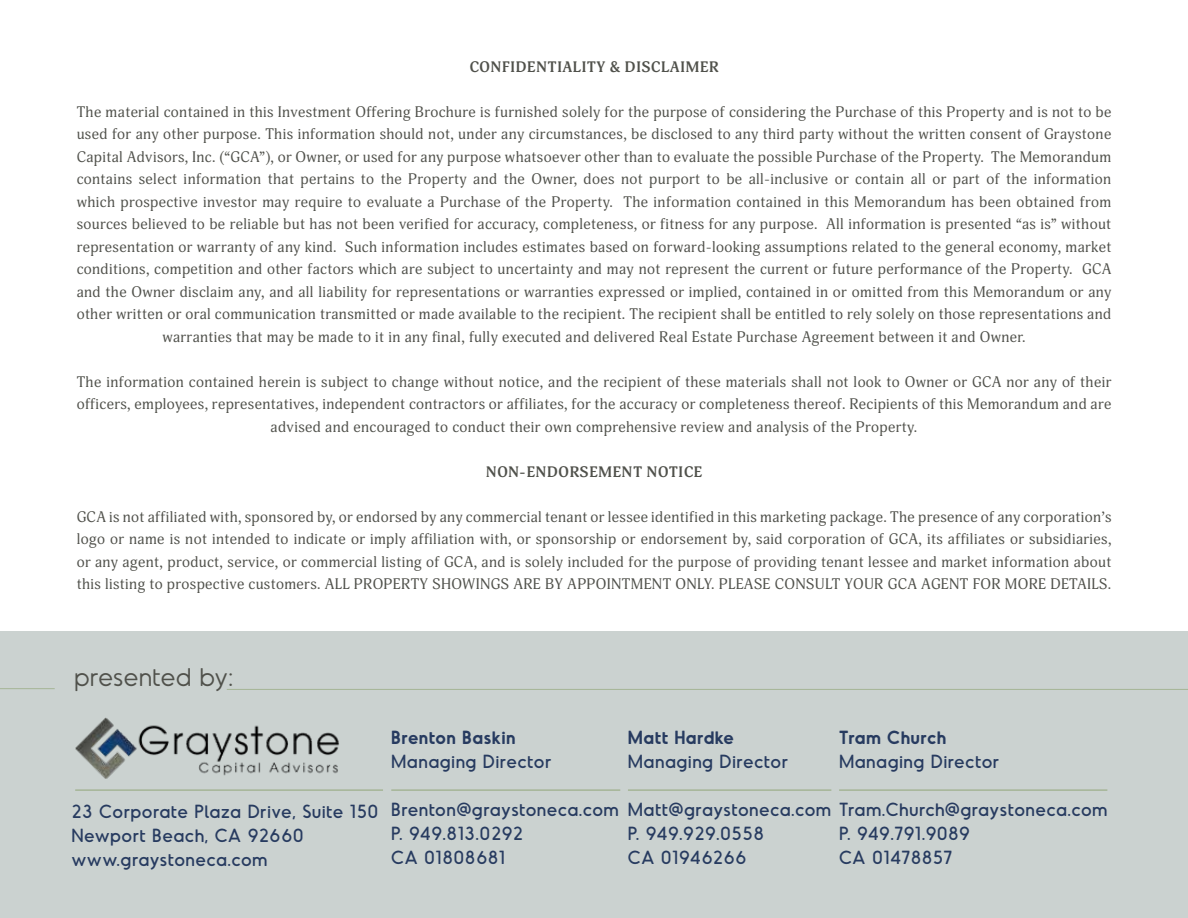
<style>
.page{position:relative;width:1188px;height:918px;background:#fff}
.page>*{position:absolute;margin:0;border:0;box-sizing:border-box;transform-origin:0 0}
.t1{font:300 25.5px "Odudo Soft";color:#50514b}
.t2{font:18px/24px "Odudo Soft";letter-spacing:.025em;color:#273b60}
.t3{font:600 18px "Odudo Soft";letter-spacing:.025em;color:#273b60}
.t4{font:15px/22.5px "Adonis";letter-spacing:.025em;color:#50514b;text-align:center}
.t5{font:700 15px "Adonis";letter-spacing:.025em;color:#50514b}
</style>
<div class="page">
<div style="left:0;top:632px;width:1188px;height:286px;background:#cbd2d0"></div>
<hr style="left:227px;top:689px;width:961px;height:1px;background:#a5b596">
<hr style="left:0;top:688px;width:55px;height:1px;background:#a5b596">
<img style="left:75px;top:717px;width:264px;height:62px">
<hr style="left:391px;top:789px;width:229px;height:2px;background:#a5b596">
<hr style="left:75px;top:789px;width:308px;height:2px;background:#a5b596">
<hr style="left:628px;top:789px;width:203px;height:2px;background:#a5b596">
<hr style="left:839px;top:789px;width:268px;height:2px;background:#a5b596">
<p class="t5" style="left:469px;top:58px;width:251px">CONFIDENTIALITY &amp; DISCLAIMER</p>
<p class="t4" style="left:77px;top:101px;width:1036px">The material contained in this Investment Offering Brochure is furnished solely for the purpose of considering the Purchase of this Property and is not to be used for any other purpose. This information should not, under any circumstances, be disclosed to any third party without the written consent of Graystone Capital Advisors, Inc. (“GCA”), or Owner, or used for any purpose whatsoever other than to evaluate the possible Purchase of the Property. The Memorandum contains select information that pertains to the Property and the Owner, does not purport to be all-inclusive or contain all or part of the information which prospective investor may require to evaluate a Purchase of the Property. The information contained in this Memorandum has been obtained from sources believed to be reliable but has not been verified for accuracy, completeness, or fitness for any purpose. All information is presented “as is” without representation or warranty of any kind. Such information includes estimates based on forward-looking assumptions related to the general economy, market conditions, competition and other factors which are subject to uncertainty and may not represent the current or future performance of the Property. GCA and the Owner disclaim any, and all liability for representations or warranties expressed or implied, contained in or omitted from this Memorandum or any other written or oral communication transmitted or made available to the recipient. The recipient shall be entitled to rely solely on those representations and warranties that may be made to it in any final, fully executed and delivered Real Estate Purchase Agreement between it and Owner.</p>
<p class="t4" style="left:77px;top:371px;width:1036px">The information contained herein is subject to change without notice, and the recipient of these materials shall not look to Owner or GCA nor any of their officers, employees, representatives, independent contractors or affiliates, for the accuracy or completeness thereof. Recipients of this Memorandum and are advised and encouraged to conduct their own comprehensive review and analysis of the Property.</p>
<p class="t5" style="left:486px;top:463px;width:218px">NON-ENDORSEMENT NOTICE</p>
<p class="t4" style="left:77px;top:506px;width:1036px;text-align:justify">GCA is not affiliated with, sponsored by, or endorsed by any commercial tenant or lessee identified in this marketing package. The presence of any corporation’s logo or name is not intended to indicate or imply affiliation with, or sponsorship or endorsement by, said corporation of GCA, its affiliates or subsidiaries, or any agent, product, service, or commercial listing of GCA, and is solely included for the purpose of providing tenant lessee and market information about this listing to prospective customers. ALL PROPERTY SHOWINGS ARE BY APPOINTMENT ONLY. PLEASE CONSULT YOUR GCA AGENT FOR MORE DETAILS.</p>
<h1 class="t1" style="left:74px;top:660px;width:160px">presented by:</h1>
<p class="t2" style="left:71px;top:799px;width:309px">23 Corporate Plaza Drive, Suite 150<br>Newport Beach, CA 92660 www.graystoneca.com</p>
<p class="t3" style="left:391px;top:726px;width:126px">Brenton Baskin</p>
<p class="t2" style="left:391px;top:749px;width:162px">Managing Director</p>
<p class="t2" style="left:391px;top:797px;width:229px">Brenton@graystoneca.com<br>P. 949.813.0292<br>CA 01808681</p>
<p class="t3" style="left:839px;top:726px;width:108px">Tram Church</p>
<p class="t2" style="left:839px;top:749px;width:162px">Managing Director</p>
<p class="t3" style="left:628px;top:726px;width:108px">Matt Hardke</p>
<p class="t2" style="left:628px;top:749px;width:162px">Managing Director</p>
<p class="t2" style="left:628px;top:797px;width:481px">Matt@graystoneca.com Tram.Church@graystoneca.com<br>P. 949.929.0558<br>CA 01946266</p>
<p class="t2" style="left:839px;top:821px;width:132px">P. 949.791.9089<br>CA 01478857</p>
</div>
